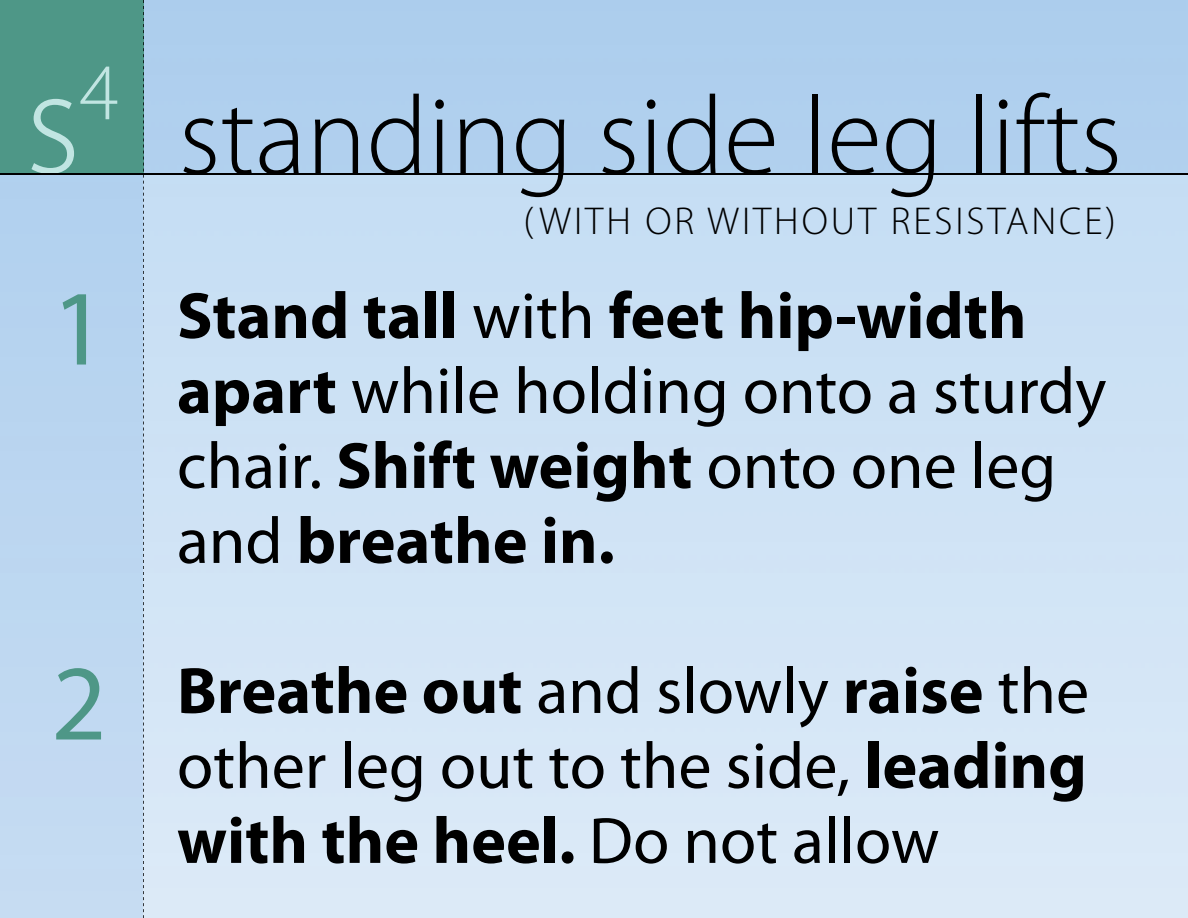
<style>
.page{position:relative;width:1188px;height:918px;background:#fff}
.page>*{position:absolute;margin:0;border:0;box-sizing:border-box;transform-origin:0 0}
.t1{font:300 112.5px "Myriad Pro";color:#000}
.t2{font:108px "Myriad Pro";color:#4e9787}
.t3{font:300 81px "Myriad Pro";color:#c1e5e2}
.t4{font:700 66px/75px "Myriad Pro";color:#000}
.t5{font:66px/75px "Myriad Pro";color:#000;text-align:justify}
.t6{font:300 39px "Myriad Pro";letter-spacing:.075em;color:#000}
.s1{font-size:150px;color:#c1e5e2}
.s2{font-weight:400;font-size:108px;color:#4e9787}
.s3{font-weight:400}
.s4{font-weight:700}
</style>
<div class="page">
<img style="left:0;top:0;width:1188px;height:918px">
<div style="left:0;top:0;width:143px;height:173px;background:#4e9787"></div>
<svg style="left:143px;top:0;width:1px;height:918px"></svg>
<hr style="left:0;top:173px;width:1188px;height:1px;background:#000">
<p class="t3" style="left:80px;top:48px;width:41px">4</p>
<h1 class="t1" style="left:25px;top:74px;width:1099px"><span class="s1">s</span> standing side leg lifts</h1>
<p class="t6" style="left:523px;top:200px;width:594px">(WITH OR WITHOUT RESISTANCE)</p>
<p class="t4" style="left:177px;top:279px;width:931px;text-indent:-126px"><span class="s2">1</span> Stand tall <span class="s3">with</span> feet hip-width apart <span class="s3">while holding onto a sturdy chair.</span> Shift weight <span class="s3">onto one leg and</span> breathe in.</p>
<h2 class="t2" style="left:51px;top:644px;width:57px">2</h2>
<p class="t5" style="left:177px;top:655px;width:914px"><span class="s4">Breathe out</span> and slowly <span class="s4">raise</span> the other leg out to the side, <span class="s4">leading with the heel.</span> Do not allow</p>
</div>
